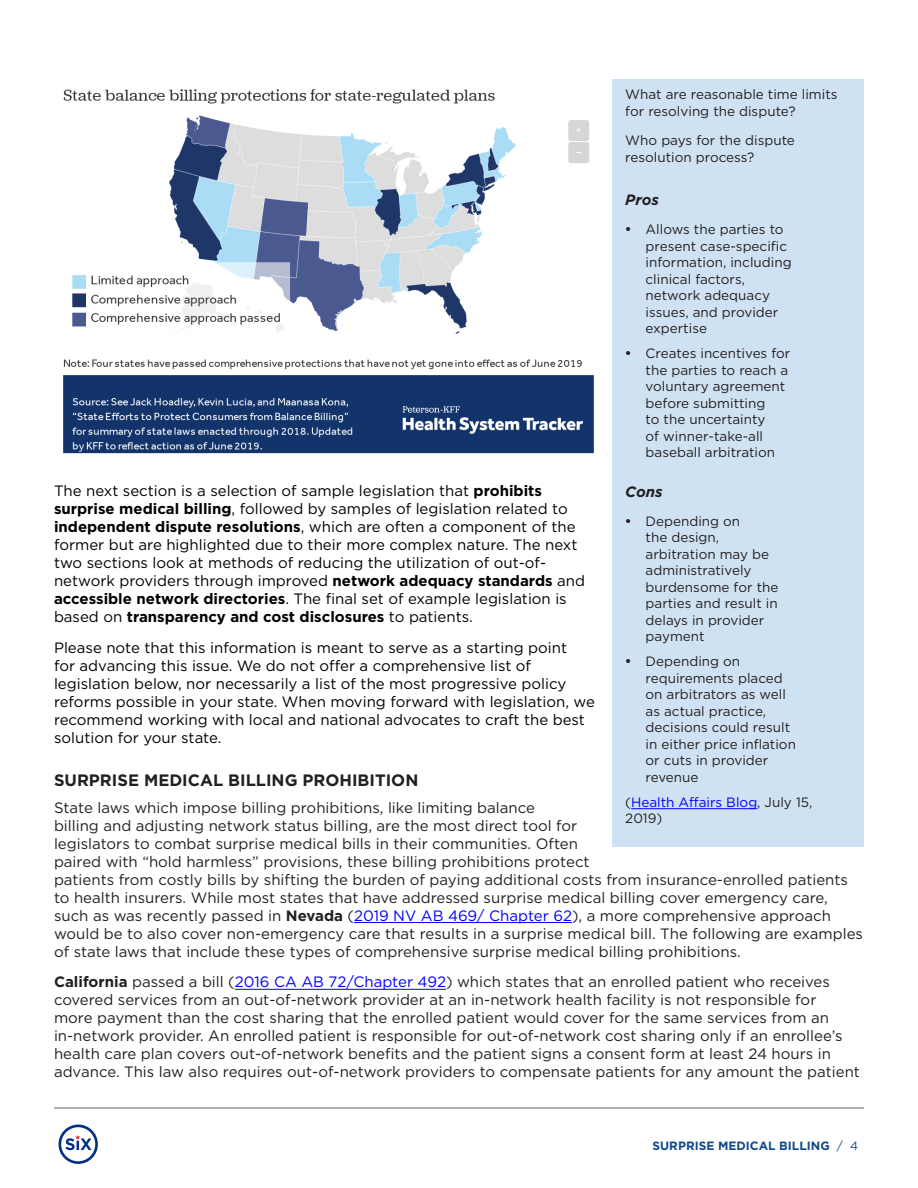
<style>
.page{position:relative;width:918px;height:1188px;background:#fff}
.page>*{position:absolute;margin:0;border:0;box-sizing:border-box;transform-origin:0 0}
.t1{font:700 16.5px "Gotham";color:#231f20}
.Body_Text{font:15px/18px "Gotham";color:#231f20}
.Body_Text-2{font:15px/18px "Gotham";color:#000}
.t2{font:italic 700 15px "Gotham";color:#231f20}
.Body_Text-3{font:13.5px/16.5px "Gotham";color:#231f20}
.Body_Text-4{font:13.5px/16.5px "Gotham";color:#00f}
.t3{font:700 12px "Gotham";color:#12498b}
.s1{color:#231f20}
.s2{font-weight:700}
.s3{color:#00f}
.s4{font-weight:400}
</style>
<div class="page">
<hr style="left:354px;top:922px;width:218px;height:1px;background:#00f">
<hr style="left:235px;top:989px;width:211px;height:1px;background:#00f">
<img style="left:63px;top:89px;width:531px;height:365px">
<div style="left:613px;top:80px;width:251px;height:767px;background:#cfe2f3"></div>
<hr style="left:631px;top:808px;width:126px;height:1px;background:#00f">
<hr style="left:54px;top:1107px;width:810px;height:2px;background:#939698">
<svg style="left:59px;top:1125px;width:39px;height:39px"></svg>
<p class="Body_Text-3" style="left:625px;top:86px;width:214px">What are reasonable time limits for resolving the dispute?</p>
<p class="Body_Text-3" style="left:625px;top:132px;width:171px">Who pays for the dispute resolution process?</p>
<h4 class="t2" style="left:625px;top:191px;width:35px">Pros</h4>
<p class="Body_Text-3" style="left:646px;top:221px;width:148px;text-indent:-20px">• Allows the parties to present case-specific information, including clinical factors, network adequacy issues, and provider expertise</p>
<p class="Body_Text-3" style="left:646px;top:345px;width:146px;text-indent:-20px">• Creates incentives for the parties to reach a voluntary agreement before submitting<br>to the uncertainty<br>of winner-take-all baseball arbitration</p>
<h4 class="t2" style="left:625px;top:483px;width:39px">Cons</h4>
<p class="Body_Text-3" style="left:646px;top:513px;width:134px;text-indent:-20px">• Depending on<br>the design, arbitration may be administratively burdensome for the parties and result in delays in provider payment</p>
<p class="Body_Text-3" style="left:646px;top:653px;width:152px;text-indent:-20px">• Depending on requirements placed on arbitrators as well as actual practice, decisions could result in either price inflation or cuts in provider revenue</p>
<p class="Body_Text-4" style="left:625px;top:794px;width:189px"><span class="s1">(</span>Health Affairs Blog<span class="s1">, July 15,<br>2019)</span></p>
<p class="Body_Text-2" style="left:54px;top:481px;width:533px">The next section is a selection of sample legislation that <span class="s2">prohibits surprise medical billing</span>, followed by samples of legislation related to <span class="s2">independent dispute resolutions</span>, which are often a component of the former but are highlighted due to their more complex nature. The next two sections look at methods of reducing the utilization of out-of&shy;network providers through improved <span class="s2">network adequacy standards</span> and <span class="s2">accessible network directories</span>. The final set of example legislation is based on <span class="s2">transparency and cost disclosures</span> to patients.</p>
<p class="Body_Text-2" style="left:54px;top:638px;width:542px">Please note that this information is meant to serve as a starting point<br>for advancing this issue. We do not offer a comprehensive list of legislation below, nor necessarily a list of the most progressive policy reforms possible in your state. When moving forward with legislation, we recommend working with local and national advocates to craft the best solution for your state.</p>
<h3 class="t1" style="left:54px;top:771px;width:366px">SURPRISE MEDICAL BILLING PROHIBITION</h3>
<p class="Body_Text" style="left:54px;top:798px;width:811px">State laws which impose billing prohibitions, like limiting balance<br>billing and adjusting network status billing, are the most direct tool for<br>legislators to combat surprise medical bills in their communities. Often<br>paired with “hold harmless” provisions, these billing prohibitions protect<br>patients from costly bills by shifting the burden of paying additional costs from insurance-enrolled patients to health insurers. While most states that have addressed surprise medical billing cover emergency care, such as was recently passed in <span class="s2">Nevada</span> (<span class="s3">2019 NV AB 469/ Chapter 62</span>), a more comprehensive approach would be to also cover non-emergency care that results in a surprise medical bill. The following are examples of state laws that include these types of comprehensive surprise medical billing prohibitions.</p>
<p class="Body_Text" style="left:54px;top:973px;width:808px"><span class="s2">California</span> passed a bill (<span class="s3">2016 CA AB 72/Chapter 492</span>) which states that an enrolled patient who receives covered services from an out-of-network provider at an in-network health facility is not responsible for<br>more payment than the cost sharing that the enrolled patient would cover for the same services from an in-network provider. An enrolled patient is responsible for out-of-network cost sharing only if an enrollee’s health care plan covers out-of-network benefits and the patient signs a consent form at least 24 hours in advance. This law also requires out-of-network providers to compensate patients for any amount the patient</p>
<p class="t3" style="left:653px;top:1139px;width:207px">SURPRISE MEDICAL BILLING <span class="s4">/ 4</span></p>
</div>
